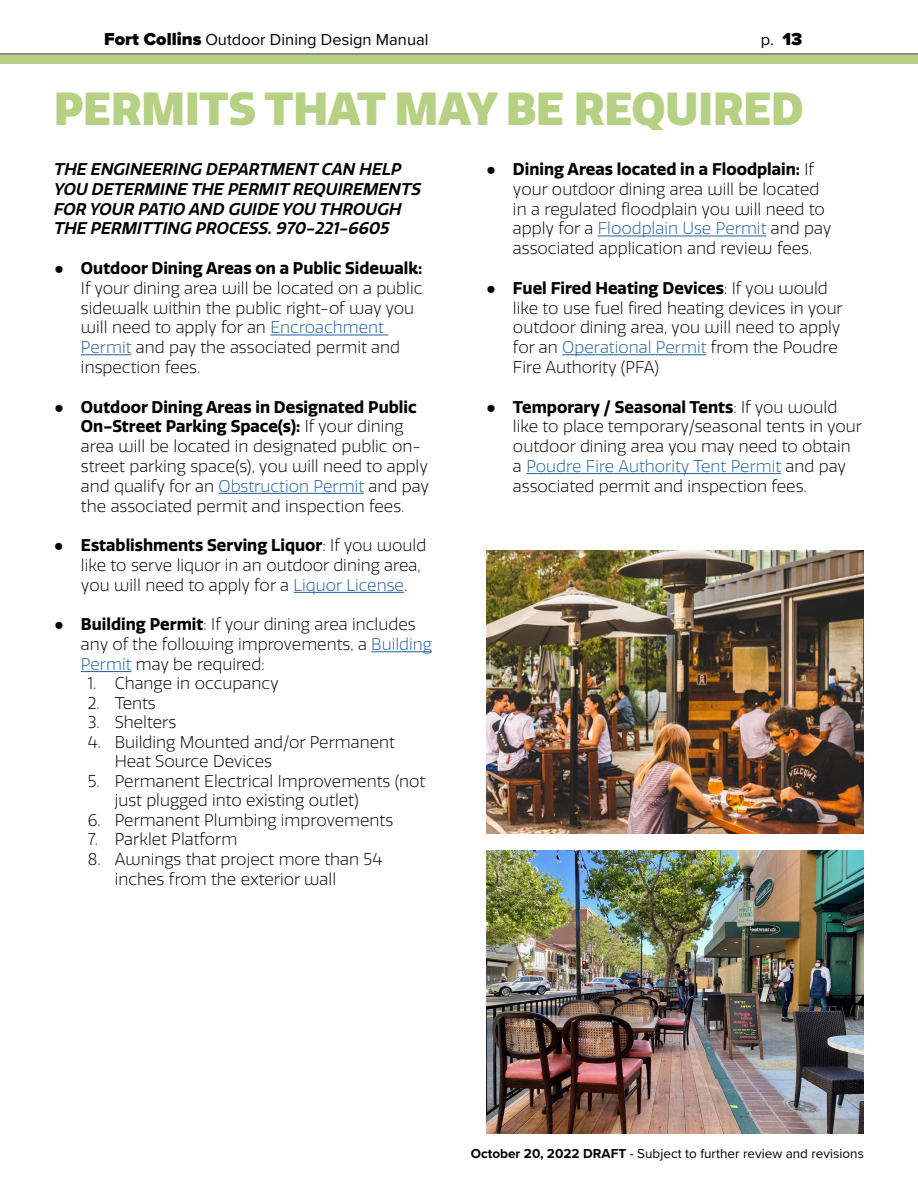
<style>
.page{position:relative;width:918px;height:1188px;background:#fff}
.page>*{position:absolute;margin:0;border:0;box-sizing:border-box;transform-origin:0 0}
.t1{font:900 45px "Quatro";color:#b7d184}
.t2{font:300 16.5px/19.8px "Quatro";color:#000}
.t3{font:italic 600 16.5px/19.8px "Quatro";color:#000}
.t4{font:16.5px "Proxima Nova";color:#000}
.t5{font:13.5px "Proxima Nova";color:#000}
.s1{font-weight:900;font-size:18px}
.s2{font-family:"Arial";font-weight:400}
.s3{font-weight:700}
.s4{color:#215e9e}
</style>
<div class="page">
<div style="left:0;top:55px;width:918px;height:9px;background:#b7d184"></div>
<hr style="left:0;top:53px;width:918px;height:2px;background:#67686b">
<hr style="left:270px;top:335px;width:118px;height:1px;background:#215e9e">
<hr style="left:81px;top:354px;width:50px;height:1px;background:#215e9e">
<hr style="left:219px;top:493px;width:145px;height:1px;background:#215e9e">
<hr style="left:294px;top:592px;width:110px;height:1px;background:#215e9e">
<hr style="left:371px;top:651px;width:61px;height:1px;background:#215e9e">
<hr style="left:81px;top:671px;width:50px;height:1px;background:#215e9e">
<hr style="left:598px;top:236px;width:168px;height:1px;background:#215e9e">
<hr style="left:562px;top:354px;width:144px;height:1px;background:#215e9e">
<hr style="left:526px;top:473px;width:255px;height:1px;background:#215e9e">
<img style="left:486px;top:551px;width:378px;height:283px">
<img style="left:486px;top:850px;width:378px;height:284px">
<p class="t4" style="left:104px;top:27px;width:326px"><span class="s1">Fort Collins</span> Outdoor Dining Design Manual</p>
<p class="t4" style="left:761px;top:27px;width:43px">p. <span class="s1">13</span></p>
<h1 class="t1" style="left:54px;top:82px;width:751px">PERMITS THAT MAY BE REQUIRED</h1>
<p class="t3" style="left:54px;top:159px;width:369px">THE ENGINEERING DEPARTMENT CAN HELP YOU DETERMINE THE PERMIT REQUIREMENTS FOR YOUR PATIO AND GUIDE YOU THROUGH THE PERMITTING PROCESS. 970-221-6605</p>
<p class="t2" style="left:81px;top:259px;width:343px;text-indent:-27px"><span class="s2">●</span> <span class="s3">Outdoor Dining Areas on a Public Sidewalk:<br></span>If your dining area will be located on a public sidewalk within the public right-of way you will need to apply for an <span class="s4">Encroachment Permit</span> and pay the associated permit and inspection fees.</p>
<p class="t2" style="left:81px;top:397px;width:350px;text-indent:-27px"><span class="s2">●</span> <span class="s3">Outdoor Dining Areas in Designated Public On-Street Parking Space(s):</span> If your dining area will be located in designated public on&shy;street parking space(s), you will need to apply and qualify for an <span class="s4">Obstruction Permit</span> and pay the associated permit and inspection fees.</p>
<p class="t2" style="left:81px;top:536px;width:347px;text-indent:-27px"><span class="s2">●</span> <span class="s3">Establishments Serving Liquor</span>: If you would like to serve liquor in an outdoor dining area, you will need to apply for a <span class="s4">Liquor License</span>.</p>
<p class="t2" style="left:81px;top:615px;width:352px;text-indent:-27px"><span class="s2">●</span> <span class="s3">Building Permit</span>: If your dining area includes any of the following improvements, a <span class="s4">Building<br>Permit</span> may be required:</p>
<p class="t2" style="left:88px;top:674px;width:193px">1. Change in occupancy</p>
<p class="t2" style="left:88px;top:694px;width:70px">2. Tents</p>
<p class="t2" style="left:88px;top:713px;width:90px">3. Shelters</p>
<p class="t2" style="left:115px;top:733px;width:282px;text-indent:-27px">4. Building Mounted and/or Permanent<br>Heat Source Devices</p>
<p class="t2" style="left:115px;top:772px;width:312px;text-indent:-27px">5. Permanent Electrical Improvements (not just plugged into existing outlet)</p>
<p class="t2" style="left:88px;top:811px;width:307px">6. Permanent Plumbing improvements</p>
<p class="t2" style="left:88px;top:830px;width:151px">7. Parklet Platform</p>
<p class="t2" style="left:115px;top:850px;width:269px;text-indent:-27px">8. Awnings that project more than 54 inches from the exterior wall</p>
<p class="t2" style="left:513px;top:160px;width:320px;text-indent:-27px"><span class="s2">●</span> <span class="s3">Dining Areas located in a Floodplain:</span> If your outdoor dining area will be located in a regulated floodplain you will need to apply for a <span class="s4">Floodplain Use Permit</span> and pay associated application and review fees.</p>
<p class="t2" style="left:513px;top:278px;width:331px;text-indent:-27px"><span class="s2">●</span> <span class="s3">Fuel Fired Heating Devices</span>: If you would like to use fuel fired heating devices in your outdoor dining area, you will need to apply for an <span class="s4">Operational Permit</span> from the Poudre Fire Authority (PFA)</p>
<p class="t2" style="left:513px;top:397px;width:351px;text-indent:-27px"><span class="s2">●</span> <span class="s3">Temporary / Seasonal Tents</span>: If you would like to place temporary/seasonal tents in your outdoor dining area you may need to obtain a <span class="s4">Poudre Fire Authority Tent Permit</span> and pay associated permit and inspection fees.</p>
<p class="t5" style="left:471px;top:1143px;width:395px"><span class="s3">October 20, 2022 DRAFT</span> - Subject to further review and revisions</p>
</div>
